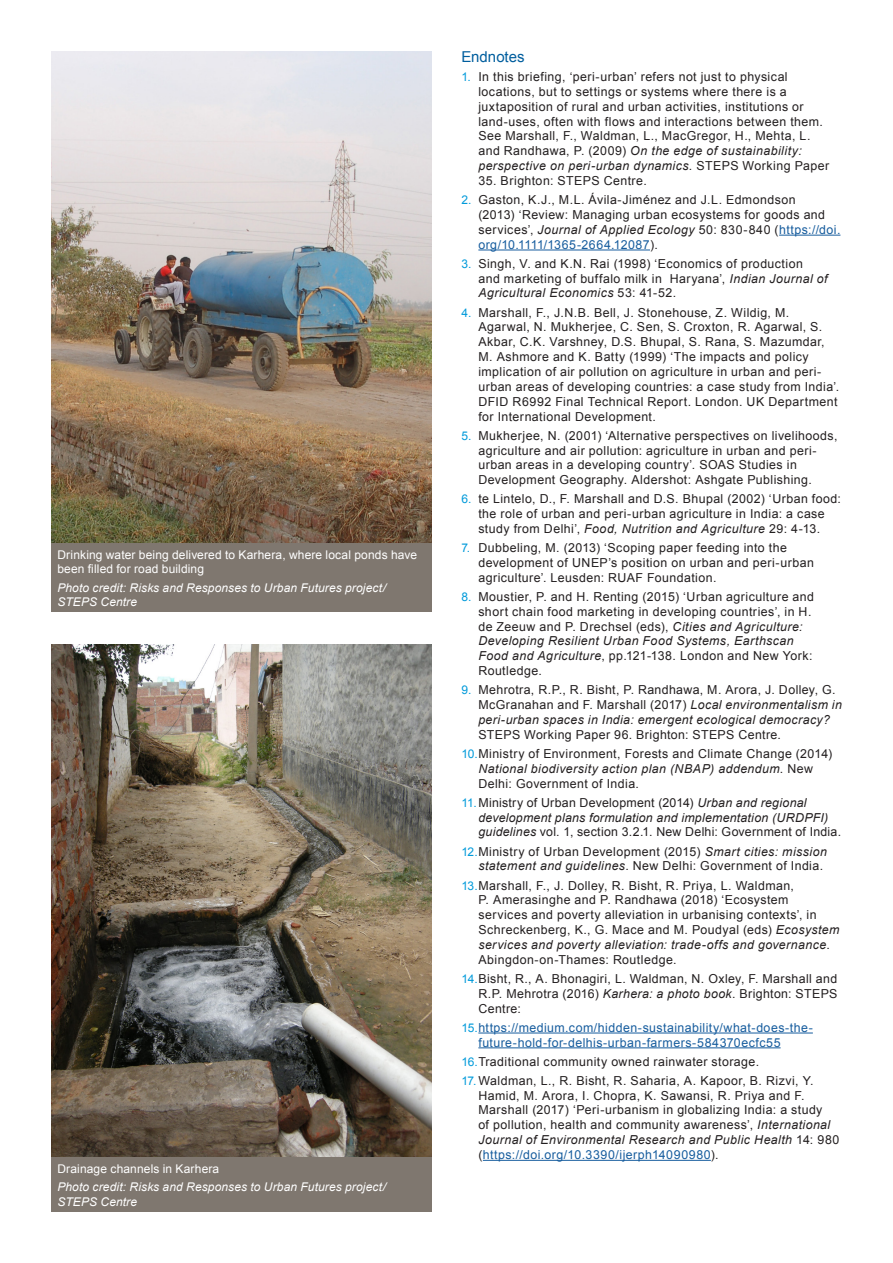
<style>
.page{position:relative;width:893px;height:1263px;background:#fff}
.page>*{position:absolute;margin:0;border:0;box-sizing:border-box;transform-origin:0 0}
.REFERENCE_DISCLAIMER{font:15px "Arial";color:#005e9e}
.t1{font:12.3px/14.9px "Arial";letter-spacing:.035em;color:#231f20}
.t2{font:12.3px/14.9px "Arial";letter-spacing:.035em;color:#175d9e}
.PHOTO_CREDIT{font:italic 12px/14.4px "Arial";letter-spacing:.01em;color:#fff}
.IMAGE_CAPTION{font:12px/14.4px "Arial";letter-spacing:.01em;color:#fff}
.s1{font-size:12px;color:#009ada}
.s2{font-style:italic}
.s3{color:#175d9e}
</style>
<div class="page">
<img style="left:51px;top:51px;width:381px;height:492px">
<div style="left:51px;top:543px;width:381px;height:69px;background:#7f776f"></div>
<img style="left:51px;top:644px;width:381px;height:513px">
<div style="left:51px;top:1157px;width:381px;height:55px;background:#7f776f"></div>
<hr style="left:779px;top:235px;width:61px;height:1px;background:#175d9e">
<hr style="left:478px;top:250px;width:172px;height:1px;background:#175d9e">
<hr style="left:478px;top:1032px;width:335px;height:1px;background:#175d9e">
<hr style="left:478px;top:1047px;width:303px;height:1px;background:#175d9e">
<hr style="left:483px;top:1160px;width:228px;height:1px;background:#175d9e">
<p class="IMAGE_CAPTION" style="left:57px;top:547px;width:361px">Drinking water being delivered to Karhera, where local ponds have been filled for road building</p>
<p class="PHOTO_CREDIT" style="left:57px;top:580px;width:330px">Photo credit: Risks and Responses to Urban Futures project/<br>STEPS Centre</p>
<p class="IMAGE_CAPTION" style="left:57px;top:1161px;width:163px">Drainage channels in Karhera</p>
<p class="PHOTO_CREDIT" style="left:57px;top:1180px;width:330px">Photo credit: Risks and Responses to Urban Futures project/<br>STEPS Centre</p>
<p class="REFERENCE_DISCLAIMER" style="left:461px;top:47px;width:65px">Endnotes</p>
<p class="t1" style="left:478px;top:69px;width:352px;text-indent:-17px"><span class="s1">1.</span> In this briefing, ‘peri-urban’ refers not just to physical locations, but to settings or systems where there is a juxtaposition of rural and urban activities, institutions or land-uses, often with flows and interactions between them.<br>See Marshall, F., Waldman, L., MacGregor, H., Mehta, L. and Randhawa, P. (2009) <span class="s2">On the edge of sustainability: perspective on peri-urban dynamics</span>. STEPS Working Paper</p>
<p class="t1" style="left:478px;top:173px;width:170px">35. Brighton: STEPS Centre.</p>
<p class="t1" style="left:478px;top:192px;width:364px;text-indent:-17px"><span class="s1">2.</span> Gaston, K.J., M.L. Ávila-Jiménez and J.L. Edmondson<br>(2013) ‘Review: Managing urban ecosystems for goods and services’, <span class="s2">Journal of Applied Ecology</span> 50: 830-840 (<span class="s3">https://doi. org/10.1111/1365-2664.12087</span>).</p>
<p class="t1" style="left:478px;top:256px;width:351px;text-indent:-17px"><span class="s1">3.</span> Singh, V. and K.N. Rai (1998) ‘Economics of production<br>and marketing of buffalo milk in Haryana’, <span class="s2">Indian Journal of<br>Agricultural Economics</span> 53: 41-52.</p>
<p class="t1" style="left:478px;top:305px;width:362px;text-indent:-17px"><span class="s1">4.</span> Marshall, F., J.N.B. Bell, J. Stonehouse, Z. Wildig, M.<br>Agarwal, N. Mukherjee, C. Sen, S. Croxton, R. Agarwal, S.<br>Akbar, C.K. Varshney, D.S. Bhupal, S. Rana, S. Mazumdar, M. Ashmore and K. Batty (1999) ‘The impacts and policy implication of air pollution on agriculture in urban and peri&shy;urban areas of developing countries: a case study from India’.<br>DFID R6992 Final Technical Report. London. UK Department for International Development.</p>
<p class="t1" style="left:478px;top:428px;width:361px;text-indent:-17px"><span class="s1">5.</span> Mukherjee, N. (2001) ‘Alternative perspectives on livelihoods, agriculture and air pollution: agriculture in urban and peri&shy;urban areas in a developing country’. SOAS Studies in Development Geography. Aldershot: Ashgate Publishing.</p>
<p class="t1" style="left:461px;top:492px;width:381px;text-align:center"><span class="s1">6.</span> te Lintelo, D., F. Marshall and D.S. Bhupal (2002) ‘Urban food: the role of urban and peri-urban agriculture in India: a case study from Delhi’, <span class="s2">Food, Nutrition and Agriculture</span> 29: 4-13.</p>
<p class="t1" style="left:478px;top:540px;width:337px;text-indent:-17px"><span class="s1">7.</span> Dubbeling, M. (2013) ‘Scoping paper feeding into the development of UNEP’s position on urban and peri-urban agriculture’. Leusden: RUAF Foundation.</p>
<p class="t1" style="left:478px;top:589px;width:337px;text-indent:-17px"><span class="s1">8.</span> Moustier, P. and H. Renting (2015) ‘Urban agriculture and short chain food marketing in developing countries’, in H. de Zeeuw and P. Drechsel (eds), <span class="s2">Cities and Agriculture:<br>Developing Resilient Urban Food Systems, Earthscan Food and Agriculture</span>, pp.121-138. London and New York:<br>Routledge.</p>
<p class="t1" style="left:478px;top:683px;width:365px;text-indent:-17px"><span class="s1">9.</span> Mehrotra, R.P., R. Bisht, P. Randhawa, M. Arora, J. Dolley, G.<br>McGranahan and F. Marshall (2017) <span class="s2">Local environmentalism in peri-urban spaces in India: emergent ecological democracy?<br></span>STEPS Working Paper 96. Brighton: STEPS Centre.</p>
<p class="t1" style="left:478px;top:746px;width:355px;text-indent:-17px"><span class="s1">10.</span>Ministry of Environment, Forests and Climate Change (2014)<br><span class="s2">National biodiversity action plan (NBAP) addendum</span>. New<br>Delhi: Government of India.</p>
<p class="t1" style="left:478px;top:795px;width:364px;text-indent:-17px"><span class="s1">11.</span>Ministry of Urban Development (2014) <span class="s2">Urban and regional development plans formulation and implementation (URDPFI) guidelines</span> vol. 1, section 3.2.1. New Delhi: Government of India.</p>
<p class="t1" style="left:478px;top:844px;width:350px;text-indent:-17px"><span class="s1">12.</span>Ministry of Urban Development (2015) <span class="s2">Smart cities: mission statement and guidelines</span>. New Delhi: Government of India.</p>
<p class="t1" style="left:478px;top:878px;width:363px;text-indent:-17px"><span class="s1">13.</span>Marshall, F., J. Dolley, R. Bisht, R. Priya, L. Waldman,<br>P. Amerasinghe and P. Randhawa (2018) ‘Ecosystem services and poverty alleviation in urbanising contexts’, in Schreckenberg, K., G. Mace and M. Poudyal (eds) <span class="s2">Ecosystem services and poverty alleviation: trade-offs and governance</span>.<br>Abingdon-on-Thames: Routledge.</p>
<p class="t1" style="left:478px;top:971px;width:361px;text-align:justify;text-indent:-17px"><span class="s1">14.</span>Bisht, R., A. Bhonagiri, L. Waldman, N. Oxley, F. Marshall and R.P. Mehrotra (2016) <span class="s2">Karhera: a photo book</span>. Brighton: STEPS Centre:</p>
<p class="t2" style="left:478px;top:1020px;width:336px;text-indent:-17px"><span class="s1">15.</span>https://medium.com/hidden-sustainability/what-does-the&shy;future-hold-for-delhis-urban-farmers-584370ecfc55</p>
<p class="t1" style="left:461px;top:1054px;width:299px"><span class="s1">16.</span>Traditional community owned rainwater storage.</p>
<p class="t1" style="left:478px;top:1073px;width:362px;text-indent:-17px"><span class="s1">17.</span>Waldman, L., R. Bisht, R. Saharia, A. Kapoor, B. Rizvi, Y.<br>Hamid, M. Arora, I. Chopra, K. Sawansi, R. Priya and F.<br>Marshall (2017) ‘Peri-urbanism in globalizing India: a study<br>of pollution, health and community awareness’, <span class="s2">International Journal of Environmental Research and Public Health</span> 14: 980 (<span class="s3">https://doi.org/10.3390/ijerph14090980</span>).</p>
</div>
